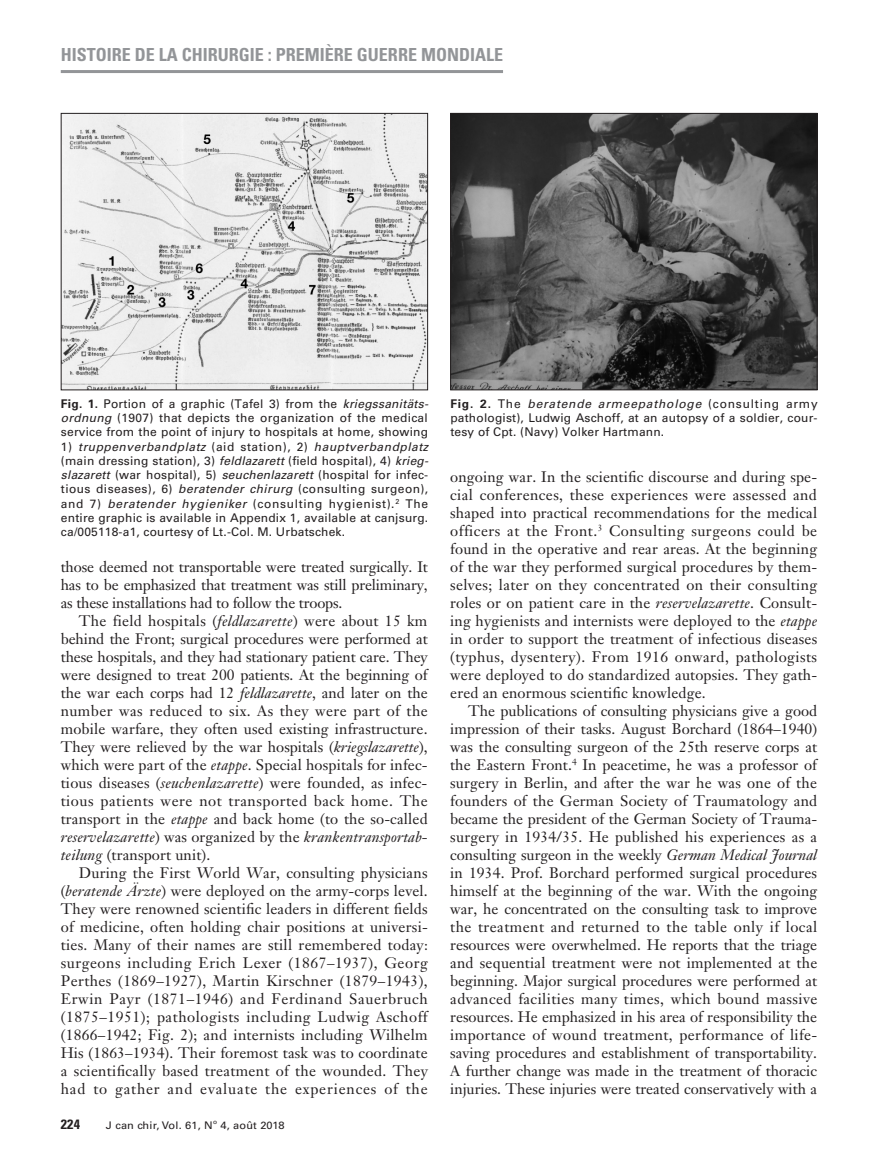
<style>
.page{position:relative;width:878px;height:1175px;background:#fff}
.page>*{position:absolute;margin:0;border:0;box-sizing:border-box;transform-origin:0 0}
.t1{font:700 condensed 18px "Univers LT Std";color:#939598}
.t2{font:15px/18px "Janson Text LT Std";letter-spacing:.01em;color:#231f20;text-align:justify}
.t3{font:700 condensed 13.5px "Univers LT Std";color:#231f20;scale:1.05 1}
.t4{font:12px/14.2px "Univers LT Std";letter-spacing:.015em;color:#231f20;text-align:justify}
.t5{font:10.5px "Univers LT Std";letter-spacing:.015em;color:#231f20;scale:1.05 1}
.t6{font:6.3px "Univers LT Std";color:#231f20;scale:1.05 1}
.s1{font-weight:700}
.s2{font-style:italic}
</style>
<div class="page">
<hr style="left:61px;top:70px;width:442px;height:3px;background:#939598">
<img style="left:452px;top:115px;width:363px;height:273px">
<div style="left:450px;top:113px;width:367px;height:277px;border:1px solid #231f20"></div>
<img style="left:63px;top:115px;width:363px;height:273px">
<div style="left:61px;top:113px;width:367px;height:277px;border:1px solid #231f20"></div>
<p class="t1" style="left:61px;top:44px;width:444px">HISTOIRE DE LA CHIRURGIE : PREMIÈRE GUERRE MONDIALE</p>
<p class="t4" style="left:61px;top:396px;width:369px"><span class="s1">Fig. 1.</span> Portion of a graphic (Tafel 3) from the <span class="s2">kriegssanitäts&shy;ordnung</span> (1907) that depicts the organization of the medical service from the point of injury to hospitals at home, showing</p>
<p class="t4" style="left:61px;top:439px;width:369px">1) <span class="s2">truppenverbandplatz</span> (aid station), 2) <span class="s2">hauptverbandplatz </span>(main dressing station), 3) <span class="s2">feldlazarett</span> (field hospital), 4) <span class="s2">krieg&shy;slazarett</span> (war hospital), 5) <span class="s2">seuchenlazarett</span> (hospital for infec&shy;tious diseases), 6) <span class="s2">beratender chirurg</span> (consulting surgeon), and 7) <span class="s2">beratender hygieniker</span> (consulting hygienist).<sup>2</sup> The entire graphic is available in Appendix 1, available at canjsurg. ca/005118-a1, courtesy of Lt.-Col. M. Urbatschek.</p>
<p class="t2" style="left:61px;top:557px;width:368px">those deemed not transportable were treated surgically. It has to be emphasized that treatment was still preliminary, as these installations had to follow the troops.</p>
<p class="t2" style="left:61px;top:611px;width:368px;text-indent:18px">The field hospitals (<span class="s2">feldlazarette</span>) were about 15 km behind the Front; surgical procedures were performed at these hospitals, and they had stationary patient care. They were designed to treat 200 patients. At the beginning of the war each corps had 12 <span class="s2">feldlazarette</span>, and later on the number was reduced to six. As they were part of the mobile warfare, they often used existing infrastructure.<br>They were relieved by the war hospitals (<span class="s2">kriegslazarette</span>), which were part of the <span class="s2">etappe</span>. Special hospitals for infec&shy;tious diseases (<span class="s2">seuchenlazarette</span>) were founded, as infec&shy;tious patients were not transported back home. The transport in the <span class="s2">etappe</span> and back home (to the so-called <span class="s2">reservelazarette</span>) was organized by the <span class="s2">krankentransportab&shy;teilung</span> (transport unit).</p>
<p class="t2" style="left:61px;top:863px;width:368px;text-indent:18px">During the First World War, consulting physicians (<span class="s2">beratende Ärzte</span>) were deployed on the army-corps level.<br>They were renowned scientific leaders in different fields of medicine, often holding chair positions at universi&shy;ties. Many of their names are still remembered today: surgeons including Erich Lexer (1867–1937), Georg Perthes (1869–1927), Martin Kirschner (1879–1943), Erwin Payr (1871–1946) and Ferdinand Sauerbruch (1875–1951); pathologists including Ludwig Aschoff (1866–1942; Fig. 2); and internists including Wilhelm His (1863–1934). Their foremost task was to coordinate a scientifically based treatment of the wounded. They had to gather and evaluate the experiences of the</p>
<p class="t3" style="left:61px;top:1116px;width:20px">224</p>
<p class="t5" style="left:106px;top:1119px;width:103px">J can chir, Vol. 61, N</p>
<p class="t6" style="left:213px;top:1117px;width:5px">o</p>
<p class="t5" style="left:220px;top:1119px;width:63px">4, août 2018</p>
<p class="t4" style="left:450px;top:396px;width:369px"><span class="s1">Fig. 2.</span> The <span class="s2">beratende armeepathologe</span> (consulting army pathologist), Ludwig Aschoff, at an autopsy of a soldier, cour&shy;tesy of Cpt. (Navy) Volker Hartmann.</p>
<p class="t2" style="left:450px;top:467px;width:368px">ongoing war. In the scientific discourse and during spe&shy;cial conferences, these experiences were assessed and shaped into practical recommendations for the medical officers at the Front.<sup>3</sup> Consulting surgeons could be found in the operative and rear areas. At the beginning of the war they performed surgical procedures by them&shy;selves; later on they concentrated on their consulting roles or on patient care in the <span class="s2">reservelazarette</span>. Consult&shy;ing hygienists and internists were deployed to the <span class="s2">etappe </span>in order to support the treatment of infectious diseases (typhus, dysentery). From 1916 onward, pathologists were deployed to do standardized autopsies. They gath&shy;ered an enormous scientific knowledge.</p>
<p class="t2" style="left:450px;top:701px;width:368px;text-indent:18px">The publications of consulting physicians give a good impression of their tasks. August Borchard (1864–1940) was the consulting surgeon of the 25th reserve corps at the Eastern Front.<sup>4</sup> In peacetime, he was a professor of surgery in Berlin, and after the war he was one of the founders of the German Society of Traumatology and became the president of the German Society of Trauma&shy;surgery in 1934/35. He published his experiences as a consulting surgeon in the weekly <span class="s2">German Medical Journal </span>in 1934. Prof. Borchard performed surgical procedures himself at the beginning of the war. With the ongoing war, he concentrated on the consulting task to improve the treatment and returned to the table only if local resources were overwhelmed. He reports that the triage and sequential treatment were not implemented at the beginning. Major surgical procedures were performed at advanced facilities many times, which bound massive resources. He emphasized in his area of responsibility the importance of wound treatment, performance of life&shy;saving procedures and establishment of transportability.<br>A further change was made in the treatment of thoracic injuries. These injuries were treated conservatively with a</p>
</div>
